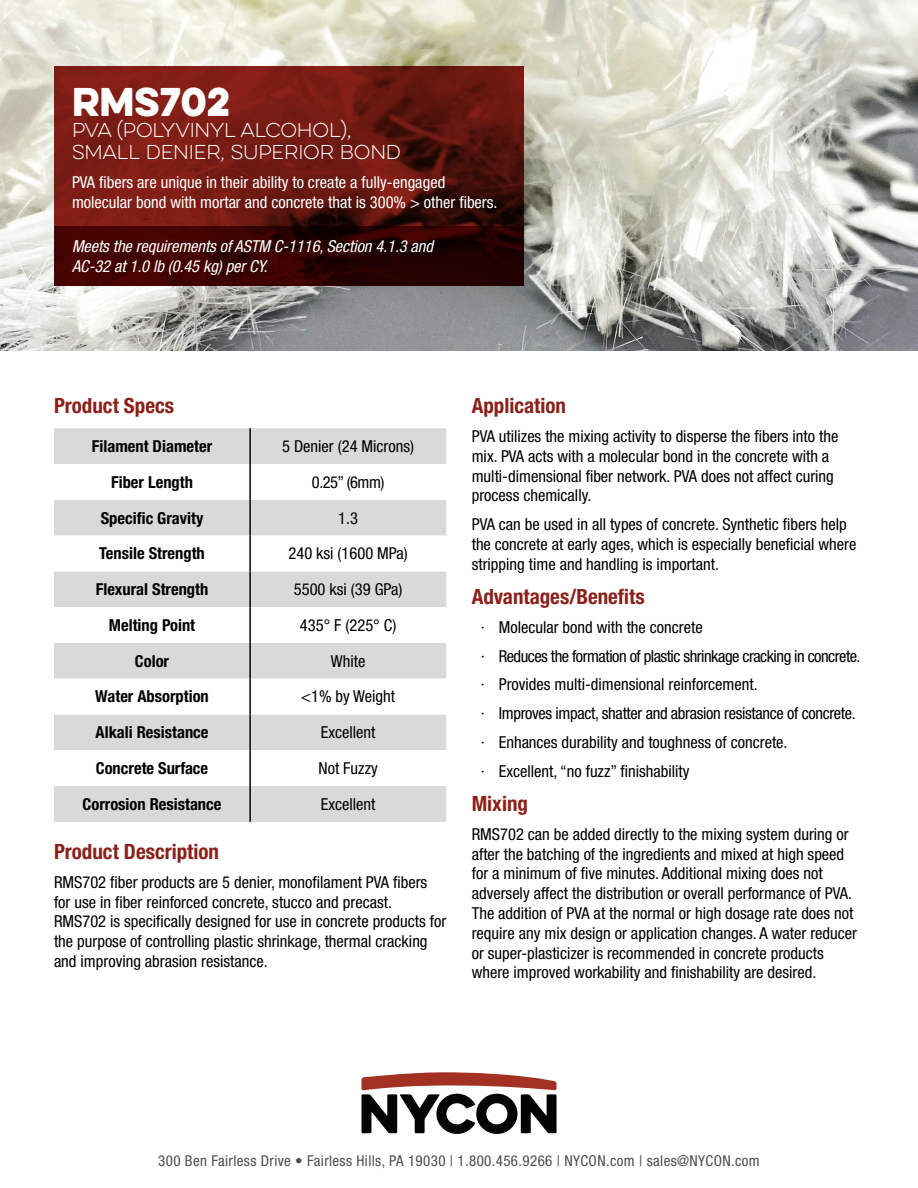
<style>
.page{position:relative;width:918px;height:1188px;background:#fff}
.page>*{position:absolute;margin:0;border:0;box-sizing:border-box;transform-origin:0 0}
.Product_Title{font:36px "Eveleth Clean";color:#fff}
.t1{font:700 condensed 21px "Helvetica Neue LT Std";color:#8b2119}
.Product_Subtitle{font:100 18px/21.6px "Eveleth Clean";letter-spacing:-.01em;color:#fff}
.Content{font:condensed 16.5px/19.8px "Helvetica Neue LT Std";color:#000}
.Content-2{font:700 condensed 16.5px "Helvetica Neue LT Std";color:#000}
.Content-3{font:condensed 16.5px/19.8px "Helvetica Neue LT Std";color:#fff}
.Content-4{font:italic condensed 16.5px/19.8px "Helvetica Neue LT Std";letter-spacing:-.005em;color:#fff}
.Content-5{font:condensed 16.5px "Helvetica Neue LT Std";letter-spacing:-.03em;color:#000}
.Content-6{font:condensed 16.5px "Helvetica Neue LT Std";letter-spacing:-.02em;color:#000}
.t2{font:condensed 15px "Helvetica Neue LT Std";letter-spacing:.025em;color:#4d4d4d}
</style>
<div class="page">
<svg style="left:361px;top:1072px;width:196px;height:62px"></svg>
<img style="left:0;top:0;width:918px;height:351px">
<div style="left:54px;top:428px;width:392px;height:394px;background:#d9d9d9"></div>
<svg style="left:54px;top:464px;width:392px;height:322px"></svg>
<hr style="left:249px;top:428px;width:2px;height:36px;background:#030504">
<hr style="left:249px;top:464px;width:2px;height:36px;background:#030504">
<hr style="left:249px;top:500px;width:2px;height:36px;background:#030504">
<hr style="left:249px;top:536px;width:2px;height:35px;background:#030504">
<hr style="left:249px;top:571px;width:2px;height:36px;background:#030504">
<hr style="left:249px;top:607px;width:2px;height:36px;background:#030504">
<hr style="left:249px;top:643px;width:2px;height:36px;background:#030504">
<hr style="left:249px;top:679px;width:2px;height:35px;background:#030504">
<hr style="left:249px;top:714px;width:2px;height:36px;background:#030504">
<hr style="left:249px;top:750px;width:2px;height:36px;background:#030504">
<hr style="left:249px;top:786px;width:2px;height:36px;background:#030504">
<svg style="left:54px;top:66px;width:470px;height:160px;background:#6c1911"></svg>
<svg style="left:54px;top:226px;width:470px;height:59px;background:#320201"></svg>
<p class="Product_Title" style="left:72px;top:74px;width:160px">RmS702</p>
<p class="Product_Subtitle" style="left:72px;top:120px;width:331px">PVA (POLYVINYL ALCOHOL),<br>SMALL DENIER, SUPERIOR BOND</p>
<p class="Content-3" style="left:72px;top:172px;width:427px">PVA fibers are unique in their ability to create a fully-engaged molecular bond with mortar and concrete that is 300% &gt; other fibers.</p>
<p class="Content-4" style="left:72px;top:237px;width:363px">Meets the requirements of ASTM C-1116, Section 4.1.3 and<br>AC-32 at 1.0 lb (0.45 kg) per CY.</p>
<h1 class="t1" style="left:54px;top:393px;width:122px">Product Specs</h1>
<p class="Content-2" style="left:92px;top:436px;width:122px">Filament Diameter</p>
<p class="Content" style="left:282px;top:436px;width:133px">5 Denier (24 Microns)</p>
<p class="Content-2" style="left:111px;top:472px;width:83px">Fiber Length</p>
<p class="Content" style="left:312px;top:472px;width:74px">0.25” (6mm)</p>
<p class="Content-2" style="left:101px;top:508px;width:104px">Specific Gravity</p>
<p class="Content" style="left:338px;top:508px;width:21px">1.3</p>
<p class="Content-2" style="left:99px;top:544px;width:107px">Tensile Strength</p>
<p class="Content" style="left:289px;top:544px;width:121px">240 ksi (1600 MPa)</p>
<p class="Content-2" style="left:96px;top:579px;width:114px">Flexural Strength</p>
<p class="Content" style="left:294px;top:579px;width:110px">5500 ksi (39 GPa)</p>
<p class="Content-2" style="left:109px;top:615px;width:88px">Melting Point</p>
<p class="Content" style="left:300px;top:615px;width:98px">435° F (225° C)</p>
<p class="Content-2" style="left:135px;top:651px;width:36px">Color</p>
<p class="Content" style="left:331px;top:651px;width:36px">White</p>
<p class="Content-2" style="left:95px;top:687px;width:115px">Water Absorption</p>
<p class="Content" style="left:301px;top:687px;width:95px">&lt;1% by Weight</p>
<p class="Content-2" style="left:96px;top:722px;width:114px">Alkali Resistance</p>
<p class="Content" style="left:321px;top:722px;width:56px">Excellent</p>
<p class="Content-2" style="left:96px;top:758px;width:114px">Concrete Surface</p>
<p class="Content" style="left:319px;top:758px;width:61px">Not Fuzzy</p>
<p class="Content-2" style="left:83px;top:794px;width:140px">Corrosion Resistance</p>
<p class="Content" style="left:321px;top:794px;width:56px">Excellent</p>
<h1 class="t1" style="left:54px;top:839px;width:167px">Product Description</h1>
<p class="Content" style="left:54px;top:872px;width:394px">RMS702 fiber products are 5 denier, monofilament PVA fibers for use in fiber reinforced concrete, stucco and precast.<br>RMS702 is specifically designed for use in concrete products for the purpose of controlling plastic shrinkage, thermal cracking and improving abrasion resistance.</p>
<h1 class="t1" style="left:472px;top:393px;width:96px">Application</h1>
<p class="Content" style="left:472px;top:426px;width:368px">PVA utilizes the mixing activity to disperse the fibers into the mix. PVA acts with a molecular bond in the concrete with a multi-dimensional fiber network. PVA does not affect curing process chemically.</p>
<p class="Content" style="left:472px;top:514px;width:386px">PVA can be used in all types of concrete. Synthetic fibers help the concrete at early ages, which is especially beneficial where stripping time and handling is important.</p>
<h1 class="t1" style="left:472px;top:584px;width:175px">Advantages/Benefits</h1>
<p class="Content" style="left:481px;top:617px;width:224px">· Molecular bond with the concrete</p>
<p class="Content-5" style="left:481px;top:646px;width:381px">· Reduces the formation of plastic shrinkage cracking in concrete.</p>
<p class="Content" style="left:481px;top:675px;width:278px">· Provides multi-dimensional reinforcement.</p>
<p class="Content-6" style="left:481px;top:704px;width:377px">· Improves impact, shatter and abrasion resistance of concrete.</p>
<p class="Content" style="left:481px;top:732px;width:308px">· Enhances durability and toughness of concrete.</p>
<p class="Content" style="left:481px;top:761px;width:210px">· Excellent, “no fuzz” finishability</p>
<h1 class="t1" style="left:472px;top:791px;width:58px">Mixing</h1>
<p class="Content" style="left:472px;top:824px;width:387px">RMS702 can be added directly to the mixing system during or after the batching of the ingredients and mixed at high speed for a minimum of five minutes. Additional mixing does not adversely affect the distribution or overall performance of PVA.<br>The addition of PVA at the normal or high dosage rate does not require any mix design or application changes. A water reducer or super-plasticizer is recommended in concrete products where improved workability and finishability are desired.</p>
<p class="t2" style="left:158px;top:1152px;width:603px">300 Ben Fairless Drive • Fairless Hills, PA 19030 | 1.800.456.9266 | NYCON.com | sales@NYCON.com</p>
</div>
